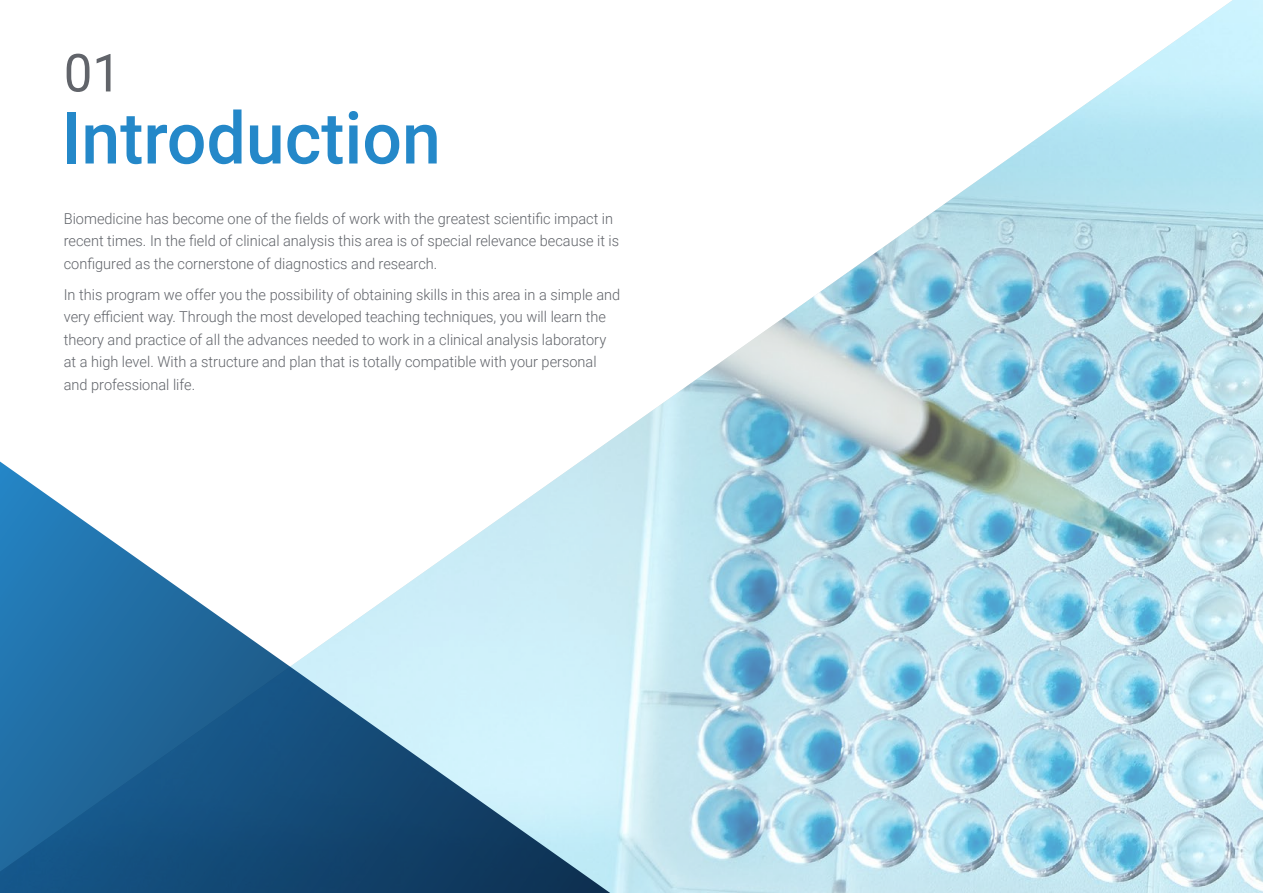
<style>
.page{position:relative;width:1263px;height:893px;background:#fff}
.page>*{position:absolute;margin:0;border:0;box-sizing:border-box;transform-origin:0 0}
.t1{font:500 72px "Roboto";color:#2488c9}
.t2{font:52.5px "Roboto";color:#61646a}
.t3{font:300 15px/22.5px "Roboto";color:#61646a}
</style>
<div class="page">
<img style="left:602px;top:0;width:661px;height:893px">
<svg style="left:0;top:446px;width:640px;height:447px"></svg>
<h2 class="t2" style="left:64px;top:36px;width:59px">01</h2>
<h1 class="t1" style="left:62px;top:87px;width:381px">Introduction</h1>
<p class="t3" style="left:64px;top:207px;width:557px">Biomedicine has become one of the fields of work with the greatest scientific impact in recent times. In the field of clinical analysis this area is of special relevance because it is configured as the cornerstone of diagnostics and research.</p>
<p class="t3" style="left:64px;top:283px;width:558px">In this program we offer you the possibility of obtaining skills in this area in a simple and very efficient way. Through the most developed teaching techniques, you will learn the theory and practice of all the advances needed to work in a clinical analysis laboratory at a high level. With a structure and plan that is totally compatible with your personal and professional life.</p>
</div>
